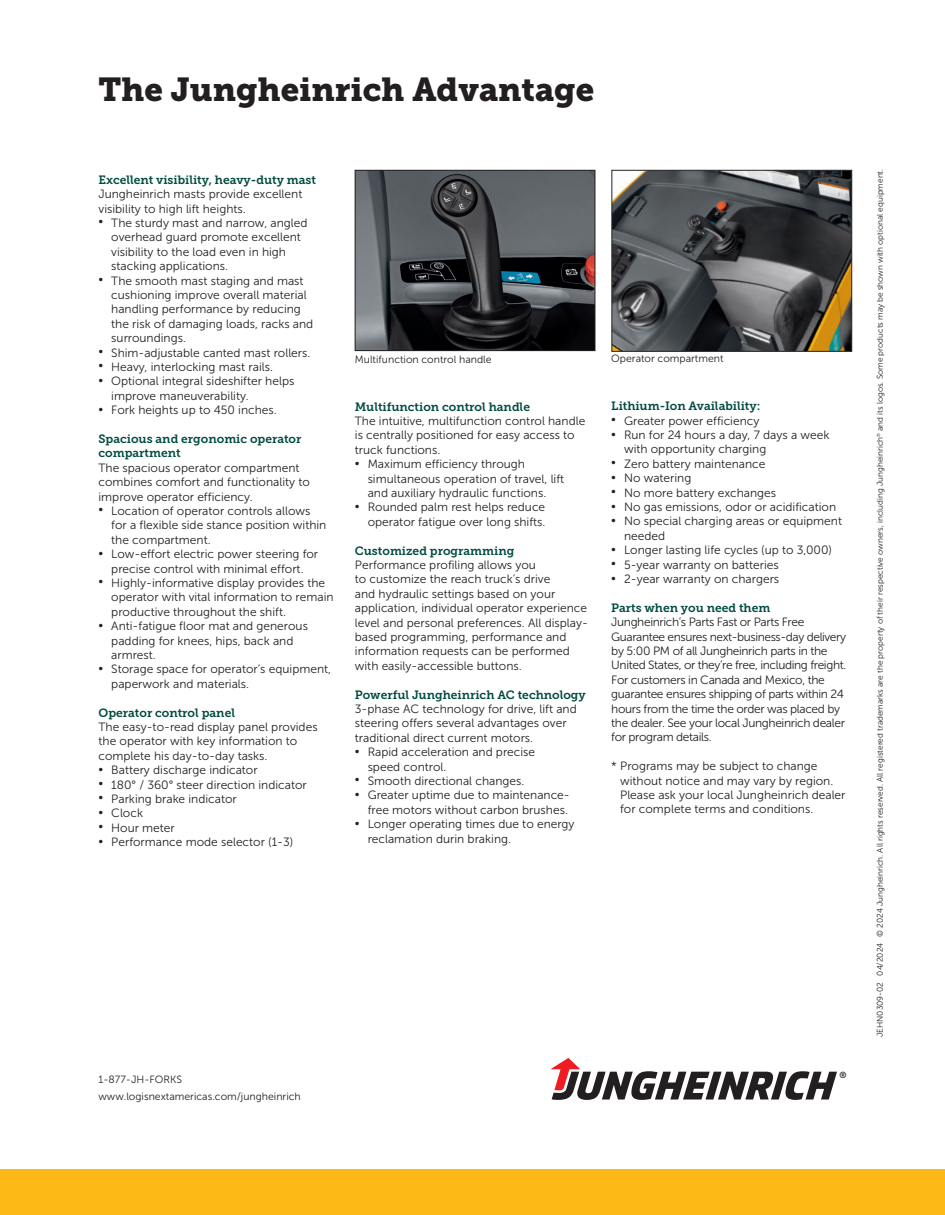
<style>
.page{position:relative;width:945px;height:1215px;background:#fff}
.page>*{position:absolute;margin:0;border:0;box-sizing:border-box;transform-origin:0 0}
.t1{font:33px "Museo Slab 900";color:#231f20}
.t2{font:12px/14.4px "Museo Sans 300";color:#231f20}
.t3{font:12px/14.4px "Museo Sans 300";letter-spacing:-.03em;color:#231f20}
.t4{font:12px/14.4px "Museo Slab 700";color:#004b40}
.t5{font:10.5px/16.5px "Museo Sans 300";color:#231f20}
.t6{font:8.85px "Museo Sans 700";color:#231f20}
.t7{font:8.25px "Museo Sans 300";color:#231f20}
</style>
<div class="page">
<img style="left:614px;top:172px;width:236px;height:178px">
<div style="left:612px;top:170px;width:240px;height:182px;border:1px solid #231f20"></div>
<img style="left:357px;top:172px;width:236px;height:177px">
<div style="left:355px;top:170px;width:240px;height:181px;border:1px solid #231f20"></div>
<div style="left:0;top:1170px;width:945px;height:45px;background:#fcb814"></div>
<svg style="left:550px;top:1058px;width:287px;height:42px"></svg>
<h1 class="t1" style="left:99px;top:70px;width:497px">The Jungheinrich Advantage</h1>
<p class="t4" style="left:99px;top:172px;width:219px">Excellent visibility, heavy-duty mast</p>
<p class="t2" style="left:99px;top:187px;width:205px">Jungheinrich masts provide excellent visibility to high lift heights.</p>
<p class="t2" style="left:111px;top:216px;width:198px;text-indent:-13px">• The sturdy mast and narrow, angled overhead guard promote excellent visibility to the load even in high stacking applications.</p>
<p class="t2" style="left:111px;top:273px;width:204px;text-indent:-13px">• The smooth mast staging and mast cushioning improve overall material handling performance by reducing the risk of damaging loads, racks and surroundings.</p>
<p class="t2" style="left:99px;top:345px;width:213px">• Shim-adjustable canted mast rollers.</p>
<p class="t2" style="left:99px;top:360px;width:176px">• Heavy, interlocking mast rails.</p>
<p class="t2" style="left:111px;top:374px;width:185px;text-indent:-13px">• Optional integral sideshifter helps improve maneuverability.</p>
<p class="t2" style="left:99px;top:403px;width:180px">• Fork heights up to 450 inches.</p>
<p class="t4" style="left:99px;top:432px;width:205px">Spacious and ergonomic operator compartment</p>
<p class="t2" style="left:99px;top:460px;width:213px">The spacious operator compartment combines comfort and functionality to improve operator efficiency.</p>
<p class="t2" style="left:111px;top:504px;width:217px;text-indent:-13px">• Location of operator controls allows for a flexible side stance position within the compartment.</p>
<p class="t2" style="left:99px;top:547px;width:221px;text-align:center">• Low-effort electric power steering for precise control with minimal effort.</p>
<p class="t2" style="left:111px;top:576px;width:224px;text-indent:-13px">• Highly-informative display provides the operator with vital information to remain productive throughout the shift.</p>
<p class="t2" style="left:111px;top:619px;width:198px;text-indent:-13px">• Anti-fatigue floor mat and generous padding for knees, hips, back and armrest.</p>
<p class="t2" style="left:111px;top:662px;width:221px;text-indent:-13px">• Storage space for operator’s equipment, paperwork and materials.</p>
<p class="t4" style="left:99px;top:705px;width:138px">Operator control panel</p>
<p class="t2" style="left:99px;top:720px;width:221px">The easy-to-read display panel provides the operator with key information to complete his day-to-day tasks.</p>
<p class="t2" style="left:99px;top:763px;width:161px">• Battery discharge indicator</p>
<p class="t2" style="left:99px;top:777px;width:210px">• 180° / 360° steer direction indicator</p>
<p class="t2" style="left:99px;top:792px;width:140px">• Parking brake indicator</p>
<p class="t2" style="left:99px;top:806px;width:46px">• Clock</p>
<p class="t2" style="left:99px;top:820px;width:78px">• Hour meter</p>
<p class="t2" style="left:99px;top:835px;width:196px">• Performance mode selector (1-3)</p>
<p class="t5" style="left:355px;top:351px;width:138px">Multifunction control handle</p>
<p class="t4" style="left:355px;top:399px;width:177px">Multifunction control handle</p>
<p class="t2" style="left:355px;top:414px;width:232px">The intuitive, multifunction control handle is centrally positioned for easy access to truck functions.</p>
<p class="t2" style="left:368px;top:457px;width:198px;text-indent:-13px">• Maximum efficiency through simultaneous operation of travel, lift and auxiliary hydraulic functions.</p>
<p class="t2" style="left:355px;top:500px;width:192px;text-align:right">• Rounded palm rest helps reduce operator fatigue over long shifts.</p>
<p class="t4" style="left:355px;top:543px;width:161px">Customized programming</p>
<p class="t2" style="left:355px;top:558px;width:235px">Performance profiling allows you<br>to customize the reach truck’s drive<br>and hydraulic settings based on your application, individual operator experience level and personal preferences. All display&shy;based programming, performance and information requests can be performed with easily-accessible buttons.</p>
<p class="t4" style="left:355px;top:687px;width:232px">Powerful Jungheinrich AC technology</p>
<p class="t2" style="left:355px;top:702px;width:223px">3-phase AC technology for drive, lift and steering offers several advantages over traditional direct current motors.</p>
<p class="t2" style="left:368px;top:745px;width:169px;text-indent:-13px">• Rapid acceleration and precise speed control.</p>
<p class="t2" style="left:355px;top:774px;width:171px">• Smooth directional changes.</p>
<p class="t2" style="left:355px;top:788px;width:216px;text-align:right">• Greater uptime due to maintenance&shy;free motors without carbon brushes.</p>
<p class="t2" style="left:368px;top:817px;width:208px;text-indent:-13px">• Longer operating times due to energy reclamation durin braking.</p>
<p class="t5" style="left:611px;top:351px;width:114px">Operator compartment</p>
<p class="t4" style="left:611px;top:399px;width:150px">Lithium-Ion Availability:</p>
<p class="t2" style="left:611px;top:413px;width:150px">• Greater power efficiency</p>
<p class="t2" style="left:624px;top:428px;width:207px;text-indent:-13px">• Run for 24 hours a day, 7 days a week with opportunity charging</p>
<p class="t2" style="left:611px;top:457px;width:156px">• Zero battery maintenance</p>
<p class="t2" style="left:611px;top:471px;width:82px">• No watering</p>
<p class="t2" style="left:611px;top:485px;width:166px">• No more battery exchanges</p>
<p class="t2" style="left:611px;top:500px;width:226px">• No gas emissions, odor or acidification</p>
<p class="t2" style="left:624px;top:514px;width:220px;text-indent:-13px">• No special charging areas or equipment needed</p>
<p class="t2" style="left:611px;top:543px;width:222px">• Longer lasting life cycles (up to 3,000)</p>
<p class="t2" style="left:611px;top:557px;width:169px">• 5-year warranty on batteries</p>
<p class="t2" style="left:611px;top:572px;width:169px">• 2-year warranty on chargers</p>
<p class="t4" style="left:611px;top:601px;width:161px">Parts when you need them</p>
<p class="t3" style="left:611px;top:615px;width:237px">Jungheinrich’s Parts Fast or Parts Free Guarantee ensures next-business-day delivery by 5:00 PM of all Jungheinrich parts in the United States, or they’re free, including freight.<br>For customers in Canada and Mexico, the guarantee ensures shipping of parts within 24 hours from the time the order was placed by the dealer. See your local Jungheinrich dealer for program details.</p>
<p class="t2" style="left:620px;top:759px;width:227px;text-indent:-9px">* Programs may be subject to change without notice and may vary by region.<br>Please ask your local Jungheinrich dealer for complete terms and conditions.</p>
<p class="t7" style="left:876px;top:1037px;width:870px;rotate:-90deg">JEHN0309-02 04/2024 © 2024 Jungheinrich. All rights reserved. All registered trademarks are the property of their respective owners, including Jungheinrich<sup>®</sup> and its logos. Some products may be shown with optional equipment.</p>
<p class="t5" style="left:99px;top:1072px;width:204px">1-877-JH-FORKS www.logisnextamericas.com/jungheinrich</p>
<p class="t6" style="left:839px;top:1070px;width:9px">®</p>
</div>
